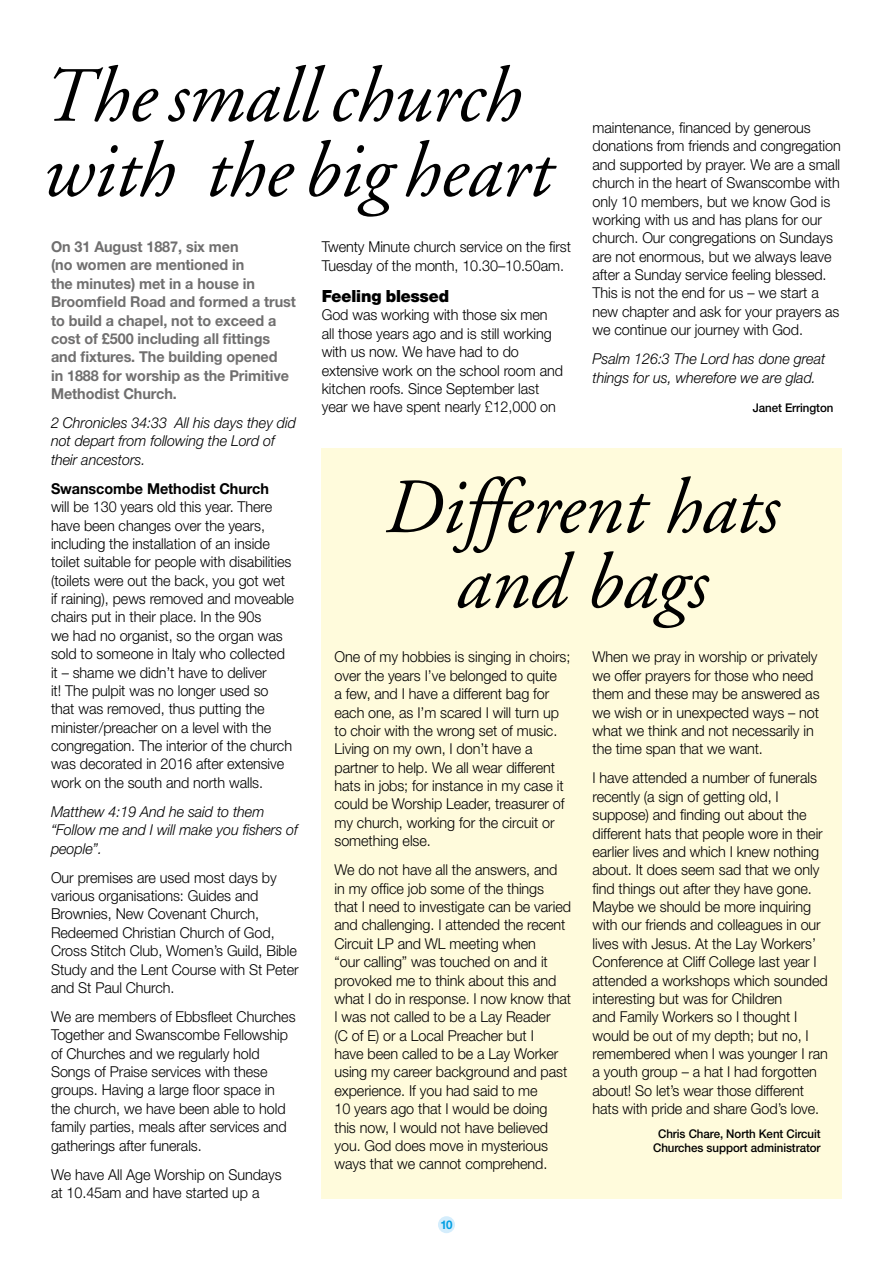
<style>
.page{position:relative;width:893px;height:1263px;background:#fff}
.page>*{position:absolute;margin:0;border:0;box-sizing:border-box;transform-origin:0 0}
.t1{font:italic 78px/75px "Adobe Garamond";color:#000;text-align:center}
.t2{font:900 18px "Nimbus Sans Novus T";letter-spacing:-.005em;color:#000;scale:.96 1}
.t3{font:300 15px/18.3px "Helvetica Neue";letter-spacing:-.005em;color:#000;scale:.96 1}
.t4{font:700 15px/18.3px "Helvetica Neue";letter-spacing:-.005em;color:#706f6f;scale:.96 1}
.t5{font:italic 300 15px/18.3px "Helvetica Neue";letter-spacing:-.005em;color:#000;scale:.96 1}
.t6{font:700 15px "Helvetica Neue";letter-spacing:-.005em;color:#000;scale:.96 1}
.t7{font:500 12px/13.5px "Helvetica Neue";letter-spacing:-.005em;color:#000;text-align:center;scale:.96 1}
.t8{font:700 12px "Helvetica Neue";color:#009fe3;scale:.96 1}
</style>
<div class="page">
<div style="left:438px;top:1216px;width:17px;height:17px;background:#d4edfc;border-radius:50%"></div>
<div style="left:322px;top:449px;width:520px;height:750px;background:#fffbdc"></div>
<h1 class="t1" style="left:43px;top:61px;width:510px;text-align:left">The small church with the big heart</h1>
<p class="t4" style="left:51px;top:237px;width:257px">On 31 August 1887, six men<br>(no women are mentioned in<br>the minutes) met in a house in<br>Broomfield Road and formed a trust to build a chapel, not to exceed a cost of £500 including all fittings and fixtures. The building opened<br>in 1888 for worship as the Primitive<br>Methodist Church.</p>
<p class="t5" style="left:51px;top:413px;width:257px">2 Chronicles 34:33 All his days they did not depart from following the Lord of their ancestors.</p>
<p class="t6" style="left:51px;top:479px;width:228px">Swanscombe Methodist Church</p>
<p class="t3" style="left:51px;top:497px;width:255px">will be 130 years old this year. There have been changes over the years, including the installation of an inside toilet suitable for people with disabilities (toilets were out the back, you got wet if raining), pews removed and moveable chairs put in their place. In the 90s<br>we had no organist, so the organ was sold to someone in Italy who collected it – shame we didn’t have to deliver<br>it! The pulpit was no longer used so that was removed, thus putting the minister/preacher on a level with the congregation. The interior of the church was decorated in 2016 after extensive work on the south and north walls.</p>
<p class="t5" style="left:51px;top:802px;width:259px">Matthew 4:19 And he said to them “Follow me and I will make you fishers of people”.</p>
<p class="t3" style="left:51px;top:868px;width:260px">Our premises are used most days by various organisations: Guides and Brownies, New Covenant Church, Redeemed Christian Church of God, Cross Stitch Club, Women’s Guild, Bible Study and the Lent Course with St Peter and St Paul Church.</p>
<p class="t3" style="left:51px;top:1007px;width:256px">We are members of Ebbsfleet Churches Together and Swanscombe Fellowship of Churches and we regularly hold Songs of Praise services with these groups. Having a large floor space in the church, we have been able to hold family parties, meals after services and gatherings after funerals.</p>
<p class="t3" style="left:51px;top:1165px;width:242px">We have All Age Worship on Sundays at 10.45am and have started up a</p>
<p class="t3" style="left:592px;top:118px;width:260px">maintenance, financed by generous donations from friends and congregation and supported by prayer. We are a small church in the heart of Swanscombe with only 10 members, but we know God is working with us and has plans for our church. Our congregations on Sundays are not enormous, but we always leave after a Sunday service feeling blessed.<br>This is not the end for us – we start a new chapter and ask for your prayers as we continue our journey with God.</p>
<p class="t5" style="left:592px;top:349px;width:244px">Psalm 126:3 The Lord has done great things for us, wherefore we are glad.</p>
<p class="t7" style="left:753px;top:400px;width:86px">Janet Errington</p>
<p class="t3" style="left:322px;top:237px;width:261px">Twenty Minute church service on the first<br>Tuesday of the month, 10.30–10.50am.</p>
<p class="t2" style="left:322px;top:286px;width:134px">Feeling blessed</p>
<p class="t3" style="left:322px;top:306px;width:253px">God was working with those six men all those years ago and is still working with us now. We have had to do extensive work on the school room and kitchen roofs. Since September last year we have spent nearly £12,000 on</p>
<h1 class="t1" style="left:385px;top:472px;width:396px">Different hats and bags</h1>
<p class="t3" style="left:334px;top:648px;width:247px">One of my hobbies is singing in choirs; over the years I’ve belonged to quite<br>a few, and I have a different bag for each one, as I’m scared I will turn up to choir with the wrong set of music.<br>Living on my own, I don’t have a partner to help. We all wear different hats in jobs; for instance in my case it could be Worship Leader, treasurer of my church, working for the circuit or something else.</p>
<p class="t3" style="left:334px;top:860px;width:248px">We do not have all the answers, and in my office job some of the things that I need to investigate can be varied and challenging. I attended the recent Circuit LP and WL meeting when<br>“our calling” was touched on and it provoked me to think about this and what I do in response. I now know that I was not called to be a Lay Reader<br>(C of E) or a Local Preacher but I<br>have been called to be a Lay Worker using my career background and past experience. If you had said to me<br>10 years ago that I would be doing this now, I would not have believed you. God does move in mysterious ways that we cannot comprehend.</p>
<p class="t3" style="left:592px;top:648px;width:238px">When we pray in worship or privately we offer prayers for those who need them and these may be answered as we wish or in unexpected ways – not what we think and not necessarily in the time span that we want.</p>
<p class="t3" style="left:592px;top:768px;width:247px">I have attended a number of funerals recently (a sign of getting old, I suppose) and finding out about the different hats that people wore in their earlier lives and which I knew nothing about. It does seem sad that we only find things out after they have gone.<br>Maybe we should be more inquiring with our friends and colleagues in our lives with Jesus. At the Lay Workers’ Conference at Cliff College last year I attended a workshops which sounded interesting but was for Children<br>and Family Workers so I thought I would be out of my depth; but no, I remembered when I was younger I ran a youth group – a hat I had forgotten about! So let’s wear those different hats with pride and share God’s love.</p>
<p class="t7" style="left:653px;top:1127px;width:176px">Chris Chare, North Kent Circuit<br>Churches support administrator</p>
<p class="t8" style="left:440px;top:1217px;width:14px">10</p>
</div>
